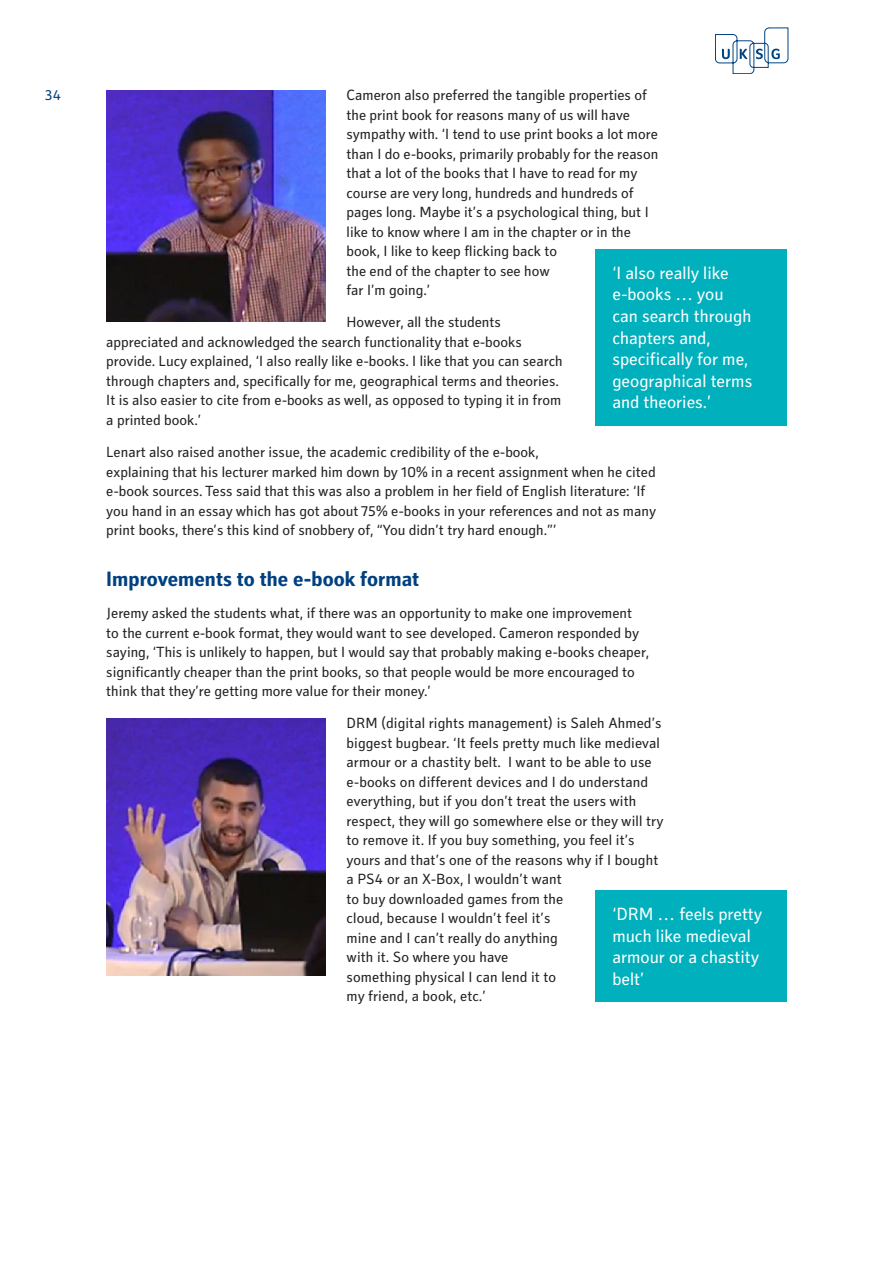
<style>
.page{position:relative;width:893px;height:1263px;background:#fff}
.page>*{position:absolute;margin:0;border:0;box-sizing:border-box;transform-origin:0 0}
.A-Style_Heading{font:700 21px "Secca Std";color:#014081}
.Stand_out_quote{font:18px/21.6px "Secca Std";color:#fff}
.Body{font:15px/19.5px "Secca Std";color:#231f20}
.t1{font:15px "Secca Std";color:#014081}
</style>
<div class="page">
<svg style="left:715px;top:28px;width:73px;height:46px"></svg>
<img style="left:106px;top:90px;width:219px;height:231px">
<img style="left:106px;top:718px;width:219px;height:257px">
<div style="left:595px;top:890px;width:192px;height:112px;background:#00b0bc"></div>
<div style="left:595px;top:249px;width:192px;height:176px;background:#00b0bc"></div>
<p class="t1" style="left:45px;top:87px;width:18px">34</p>
<p class="Body" style="left:346px;top:86px;width:313px">Cameron also preferred the tangible properties of the print book for reasons many of us will have sympathy with. ‘I tend to use print books a lot more than I do e-books, primarily probably for the reason that a lot of the books that I have to read for my course are very long, hundreds and hundreds of pages long. Maybe it’s a psychological thing, but I like to know where I am in the chapter or in the book, I like to keep flicking back to<br>the end of the chapter to see how<br>far I’m going.’</p>
<p class="Body" style="left:106px;top:313px;width:458px;text-indent:240px">However, all the students appreciated and acknowledged the search functionality that e-books provide. Lucy explained, ‘I also really like e-books. I like that you can search through chapters and, specifically for me, geographical terms and theories.<br>It is also easier to cite from e-books as well, as opposed to typing it in from a printed book.’</p>
<p class="Body" style="left:106px;top:443px;width:551px">Lenart also raised another issue, the academic credibility of the e-book,<br>explaining that his lecturer marked him down by 10% in a recent assignment when he cited e-book sources. Tess said that this was also a problem in her field of English literature: ‘If you hand in an essay which has got about 75% e-books in your references and not as many print books, there’s this kind of snobbery of, “You didn’t try hard enough.”’</p>
<p class="A-Style_Heading" style="left:106px;top:567px;width:314px">Improvements to the e-book format</p>
<p class="Body" style="left:106px;top:604px;width:544px">Jeremy asked the students what, if there was an opportunity to make one improvement<br>to the current e-book format, they would want to see developed. Cameron responded by saying, ‘This is unlikely to happen, but I would say that probably making e-books cheaper, significantly cheaper than the print books, so that people would be more encouraged to think that they’re getting more value for their money.’</p>
<p class="Body" style="left:347px;top:714px;width:318px">DRM (digital rights management) is Saleh Ahmed’s biggest bugbear. ‘It feels pretty much like medieval armour or a chastity belt. I want to be able to use e-books on different devices and I do understand everything, but if you don’t treat the users with respect, they will go somewhere else or they will try to remove it. If you buy something, you feel it’s yours and that’s one of the reasons why if I bought a PS4 or an X-Box, I wouldn’t want<br>to buy downloaded games from the<br>cloud, because I wouldn’t feel it’s<br>mine and I can’t really do anything<br>with it. So where you have<br>something physical I can lend it to<br>my friend, a book, etc.’</p>
<p class="Stand_out_quote" style="left:612px;top:263px;width:141px">‘I also really like e-books … you can search through chapters and, specifically for me, geographical terms and theories.’</p>
<p class="Stand_out_quote" style="left:612px;top:904px;width:152px">‘DRM … feels pretty much like medieval armour or a chastity belt’</p>
</div>
